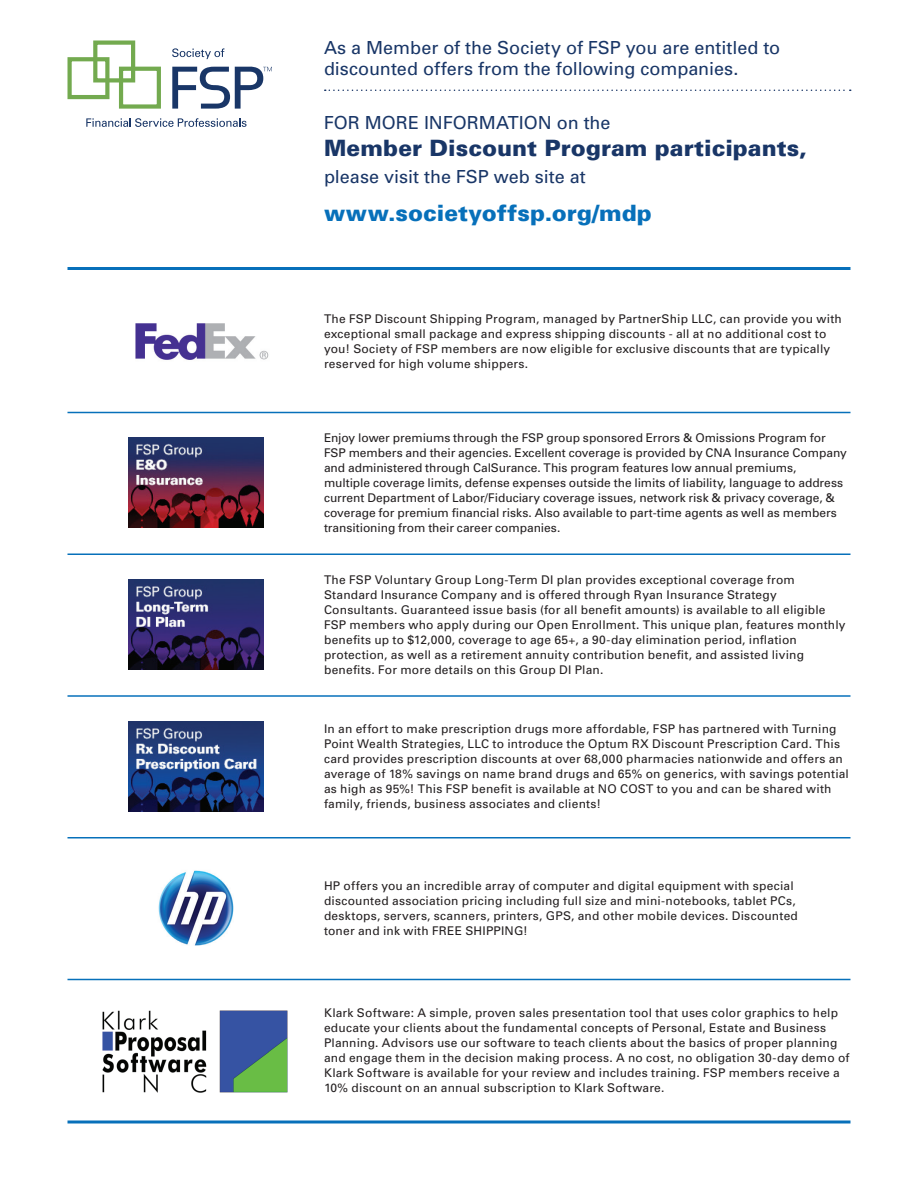
<style>
.page{position:relative;width:918px;height:1188px;background:#fff}
.page>*{position:absolute;margin:0;border:0;box-sizing:border-box;transform-origin:0 0}
.t1{font:900 22.5px "Univers";color:#193667}
.t2{font:900 22.5px "Univers";letter-spacing:.005em;color:#0770ba}
.t3{font:18px/21px "Univers";color:#193667}
.t4{font:12px/15px "Univers";letter-spacing:.015em;color:#231f20}
</style>
<div class="page">
<hr style="left:68px;top:267px;width:782px;height:3px;background:#0770ba">
<hr style="left:68px;top:412px;width:782px;height:1px;background:#0770ba">
<hr style="left:68px;top:554px;width:782px;height:1px;background:#0770ba">
<hr style="left:68px;top:695px;width:782px;height:2px;background:#0770ba">
<hr style="left:68px;top:837px;width:782px;height:1px;background:#0770ba">
<hr style="left:68px;top:979px;width:782px;height:1px;background:#0770ba">
<svg style="left:68px;top:1120px;width:782px;height:4px;background:#4493cb"></svg>
<img style="left:102px;top:1010px;width:186px;height:83px">
<img style="left:158px;top:870px;width:76px;height:76px">
<img style="left:128px;top:721px;width:135px;height:90px">
<img style="left:128px;top:579px;width:135px;height:90px">
<img style="left:128px;top:438px;width:135px;height:90px">
<img style="left:135px;top:323px;width:134px;height:37px">
<svg style="left:325px;top:90px;width:526px;height:1px"></svg>
<svg style="left:172px;top:48px;width:52px;height:11px"></svg>
<svg style="left:86px;top:118px;width:161px;height:9px"></svg>
<div style="left:68px;top:57px;width:41px;height:42px;border:4px solid #73aa4f"></div>
<div style="left:119px;top:67px;width:42px;height:42px;border:4px solid #73aa4f"></div>
<div style="left:93px;top:40px;width:42px;height:42px;border:4px solid #73aa4f"></div>
<svg style="left:172px;top:66px;width:100px;height:43px"></svg>
<h2 class="t3" style="left:324px;top:36px;width:458px">As a Member of the Society of FSP you are entitled to discounted offers from the following companies.</h2>
<h2 class="t3" style="left:324px;top:112px;width:288px">FOR MORE INFORMATION on the</h2>
<h1 class="t1" style="left:324px;top:134px;width:484px">Member Discount Program participants,</h1>
<h2 class="t3" style="left:324px;top:166px;width:263px">please visit the FSP web site at</h2>
<h1 class="t2" style="left:324px;top:199px;width:329px">www.societyoffsp.org/mdp</h1>
<p class="t4" style="left:324px;top:311px;width:519px">The FSP Discount Shipping Program, managed by PartnerShip LLC, can provide you with exceptional small package and express shipping discounts - all at no additional cost to you! Society of FSP members are now eligible for exclusive discounts that are typically reserved for high volume shippers.</p>
<p class="t4" style="left:324px;top:431px;width:524px">Enjoy lower premiums through the FSP group sponsored Errors &amp; Omissions Program for FSP members and their agencies. Excellent coverage is provided by CNA Insurance Company and administered through CalSurance. This program features low annual premiums,<br>multiple coverage limits, defense expenses outside the limits of liability, language to address current Department of Labor/Fiduciary coverage issues, network risk &amp; privacy coverage, &amp; coverage for premium financial risks. Also available to part-time agents as well as members transitioning from their career companies.</p>
<p class="t4" style="left:324px;top:572px;width:523px">The FSP Voluntary Group Long-Term DI plan provides exceptional coverage from Standard Insurance Company and is offered through Ryan Insurance Strategy Consultants. Guaranteed issue basis (for all benefit amounts) is available to all eligible FSP members who apply during our Open Enrollment. This unique plan, features monthly benefits up to $12,000, coverage to age 65+, a 90-day elimination period, inflation protection, as well as a retirement annuity contribution benefit, and assisted living benefits. For more details on this Group DI Plan.</p>
<p class="t4" style="left:324px;top:722px;width:526px">In an effort to make prescription drugs more affordable, FSP has partnered with Turning Point Wealth Strategies, LLC to introduce the Optum RX Discount Prescription Card. This card provides prescription discounts at over 68,000 pharmacies nationwide and offers an average of 18% savings on name brand drugs and 65% on generics, with savings potential as high as 95%! This FSP benefit is available at NO COST to you and can be shared with family, friends, business associates and clients!</p>
<p class="t4" style="left:324px;top:878px;width:475px">HP offers you an incredible array of computer and digital equipment with special discounted association pricing including full size and mini-notebooks, tablet PCs, desktops, servers, scanners, printers, GPS, and other mobile devices. Discounted toner and ink with FREE SHIPPING!</p>
<p class="t4" style="left:324px;top:1005px;width:527px">Klark Software: A simple, proven sales presentation tool that uses color graphics to help educate your clients about the fundamental concepts of Personal, Estate and Business Planning. Advisors use our software to teach clients about the basics of proper planning and engage them in the decision making process. A no cost, no obligation 30-day demo of Klark Software is available for your review and includes training. FSP members receive a 10% discount on an annual subscription to Klark Software.</p>
</div>
